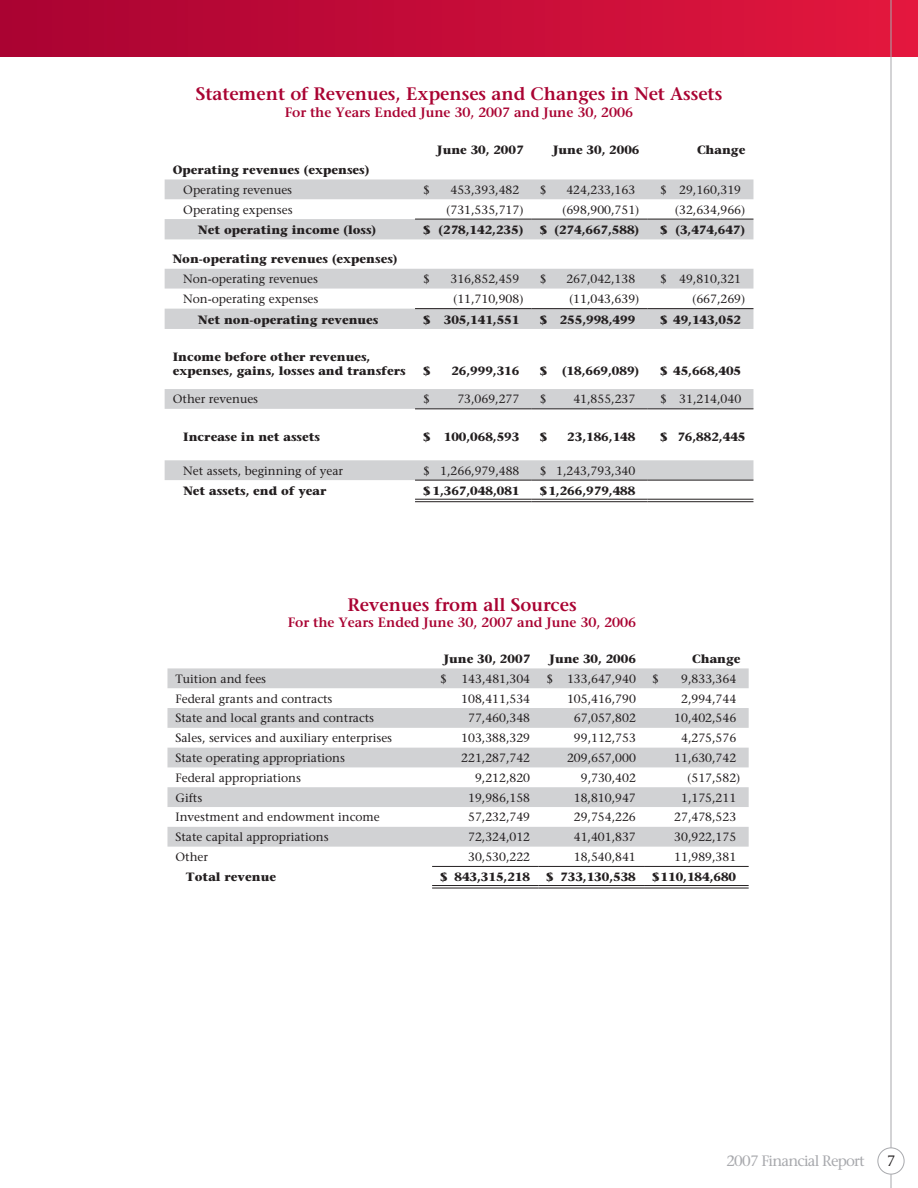
<style>
.page{position:relative;width:918px;height:1188px;background:#fff}
.page>*{position:absolute;margin:0;border:0;box-sizing:border-box;transform-origin:0 0}
.t1{font:600 18px "Stone Serif";letter-spacing:-.005em;color:#a90332}
.t2{font:15px "Stone Serif";letter-spacing:-.05em;color:#a8a9ad}
.t3{font:15px "Stone Serif";color:#231f20}
.t4{font:600 13.5px "Stone Serif";letter-spacing:-.005em;color:#a90332}
.t5{font:12px "Stone Serif";color:#231f20}
.t6{font:700 12px/13.5px "Stone Serif";color:#231f20}
</style>
<div class="page">
<svg style="left:165px;top:179px;width:588px;height:301px"></svg>
<svg style="left:165px;top:346px;width:588px;height:34px"></svg>
<hr style="left:415px;top:480px;width:117px;height:1px;background:#231f20">
<hr style="left:532px;top:480px;width:116px;height:1px;background:#231f20">
<hr style="left:648px;top:480px;width:105px;height:1px;background:#231f20">
<hr style="left:415px;top:499px;width:117px;height:1px;background:#231f20">
<hr style="left:415px;top:501px;width:117px;height:1px;background:#231f20">
<hr style="left:532px;top:499px;width:116px;height:1px;background:#231f20">
<hr style="left:532px;top:501px;width:116px;height:1px;background:#231f20">
<hr style="left:648px;top:499px;width:105px;height:1px;background:#231f20">
<hr style="left:648px;top:501px;width:105px;height:1px;background:#231f20">
<hr style="left:415px;top:219px;width:117px;height:1px;background:#231f20">
<hr style="left:532px;top:219px;width:116px;height:1px;background:#231f20">
<hr style="left:648px;top:219px;width:105px;height:1px;background:#231f20">
<hr style="left:415px;top:308px;width:117px;height:1px;background:#231f20">
<hr style="left:532px;top:308px;width:116px;height:1px;background:#231f20">
<hr style="left:648px;top:308px;width:105px;height:1px;background:#231f20">
<hr style="left:415px;top:408px;width:117px;height:1px;background:#231f20">
<hr style="left:532px;top:408px;width:116px;height:1px;background:#231f20">
<hr style="left:648px;top:408px;width:105px;height:1px;background:#231f20">
<svg style="left:167px;top:668px;width:582px;height:179px;fill:#d1d2d4"></svg>
<hr style="left:432px;top:866px;width:106px;height:1px;background:#231f20">
<hr style="left:538px;top:866px;width:106px;height:1px;background:#231f20">
<hr style="left:644px;top:866px;width:105px;height:1px;background:#231f20">
<hr style="left:432px;top:885px;width:106px;height:1px;background:#231f20">
<hr style="left:432px;top:888px;width:106px;height:1px;background:#231f20">
<hr style="left:538px;top:885px;width:106px;height:1px;background:#231f20">
<hr style="left:538px;top:888px;width:106px;height:1px;background:#231f20">
<hr style="left:644px;top:885px;width:105px;height:1px;background:#231f20">
<hr style="left:644px;top:888px;width:105px;height:1px;background:#231f20">
<div style="left:0;top:0;width:918px;height:56px;background:linear-gradient(to right,#a90232,#e3183f)"></div>
<hr style="left:891px;top:0;width:1px;height:1188px;background:#a8a9ad">
<div style="left:878px;top:1148px;width:26px;height:26px;background:#fff;border-radius:50%"></div>
<div style="left:878px;top:1148px;width:26px;height:26px;border:1px solid #a8a9ad;border-radius:50%"></div>
<h1 class="t1" style="left:196px;top:83px;width:528px">Statement of Revenues, Expenses and Changes in Net Assets</h1>
<p class="t4" style="left:285px;top:104px;width:350px">For the Years Ended June 30, 2007 and June 30, 2006</p>
<p class="t6" style="left:437px;top:143px;width:88px">June 30, 2007</p>
<p class="t6" style="left:553px;top:143px;width:88px">June 30, 2006</p>
<p class="t6" style="left:697px;top:143px;width:50px">Change</p>
<p class="t6" style="left:173px;top:163px;width:198px">Operating revenues (expenses)</p>
<p class="t5" style="left:183px;top:183px;width:110px">Operating revenues</p>
<p class="t5" style="left:423px;top:183px;width:8px">$</p>
<p class="t5" style="left:450px;top:183px;width:70px">453,393,482</p>
<p class="t5" style="left:540px;top:183px;width:8px">$</p>
<p class="t5" style="left:566px;top:183px;width:70px">424,233,163</p>
<p class="t5" style="left:660px;top:183px;width:82px">$ 29,160,319</p>
<p class="t5" style="left:183px;top:202px;width:111px">Operating expenses</p>
<p class="t5" style="left:446px;top:202px;width:79px">(731,535,717)</p>
<p class="t5" style="left:562px;top:202px;width:79px">(698,900,751)</p>
<p class="t5" style="left:675px;top:202px;width:72px">(32,634,966)</p>
<p class="t6" style="left:198px;top:223px;width:180px">Net operating income (loss)</p>
<p class="t6" style="left:423px;top:223px;width:102px">$ (278,142,235)</p>
<p class="t6" style="left:540px;top:223px;width:101px">$ (274,667,588)</p>
<p class="t6" style="left:660px;top:223px;width:87px">$ (3,474,647)</p>
<p class="t6" style="left:173px;top:252px;width:227px">Non-operating revenues (expenses)</p>
<p class="t5" style="left:183px;top:272px;width:136px">Non-operating revenues</p>
<p class="t5" style="left:423px;top:272px;width:8px">$</p>
<p class="t5" style="left:451px;top:272px;width:70px">316,852,459</p>
<p class="t5" style="left:540px;top:272px;width:8px">$</p>
<p class="t5" style="left:566px;top:272px;width:70px">267,042,138</p>
<p class="t5" style="left:660px;top:272px;width:82px">$ 49,810,321</p>
<p class="t5" style="left:183px;top:292px;width:137px">Non-operating expenses</p>
<p class="t5" style="left:453px;top:292px;width:72px">(11,710,908)</p>
<p class="t5" style="left:569px;top:292px;width:72px">(11,043,639)</p>
<p class="t5" style="left:692px;top:292px;width:55px">(667,269)</p>
<p class="t6" style="left:198px;top:313px;width:182px">Net non-operating revenues</p>
<p class="t6" style="left:423px;top:313px;width:98px">$ 305,141,551</p>
<p class="t6" style="left:540px;top:313px;width:97px">$ 255,998,499</p>
<p class="t6" style="left:660px;top:313px;width:82px">$ 49,143,052</p>
<p class="t6" style="left:173px;top:350px;width:234px">Income before other revenues, expenses, gains, losses and transfers</p>
<p class="t6" style="left:423px;top:364px;width:9px">$</p>
<p class="t6" style="left:451px;top:364px;width:70px">26,999,316</p>
<p class="t6" style="left:540px;top:364px;width:101px">$ (18,669,089)</p>
<p class="t6" style="left:660px;top:364px;width:82px">$ 45,668,405</p>
<p class="t5" style="left:173px;top:392px;width:87px">Other revenues</p>
<p class="t5" style="left:423px;top:392px;width:8px">$</p>
<p class="t5" style="left:457px;top:392px;width:63px">73,069,277</p>
<p class="t5" style="left:540px;top:392px;width:8px">$</p>
<p class="t5" style="left:573px;top:392px;width:63px">41,855,237</p>
<p class="t5" style="left:660px;top:392px;width:82px">$ 31,214,040</p>
<p class="t6" style="left:183px;top:430px;width:138px">Increase in net assets</p>
<p class="t6" style="left:423px;top:430px;width:98px">$ 100,068,593</p>
<p class="t6" style="left:540px;top:430px;width:9px">$</p>
<p class="t6" style="left:567px;top:430px;width:70px">23,186,148</p>
<p class="t6" style="left:660px;top:430px;width:87px">$ 76,882,445</p>
<p class="t5" style="left:183px;top:463px;width:161px">Net assets, beginning of year</p>
<p class="t5" style="left:423px;top:463px;width:98px">$ 1,266,979,488</p>
<p class="t5" style="left:540px;top:463px;width:97px">$ 1,243,793,340</p>
<p class="t6" style="left:183px;top:484px;width:145px">Net assets, end of year</p>
<p class="t6" style="left:423px;top:484px;width:98px">$1,367,048,081</p>
<p class="t6" style="left:540px;top:484px;width:97px">$1,266,979,488</p>
<h1 class="t1" style="left:347px;top:594px;width:231px">Revenues from all Sources</h1>
<p class="t4" style="left:288px;top:615px;width:350px">For the Years Ended June 30, 2007 and June 30, 2006</p>
<p class="t6" style="left:444px;top:652px;width:88px">June 30, 2007</p>
<p class="t6" style="left:550px;top:652px;width:88px">June 30, 2006</p>
<p class="t6" style="left:692px;top:652px;width:50px">Change</p>
<p class="t5" style="left:176px;top:672px;width:92px">Tuition and fees</p>
<p class="t5" style="left:440px;top:672px;width:91px">$ 143,481,304</p>
<p class="t5" style="left:546px;top:672px;width:91px">$ 133,647,940</p>
<p class="t5" style="left:652px;top:672px;width:8px">$</p>
<p class="t5" style="left:681px;top:672px;width:57px">9,833,364</p>
<p class="t5" style="left:176px;top:691px;width:158px">Federal grants and contracts</p>
<p class="t5" style="left:461px;top:691px;width:70px">108,411,534</p>
<p class="t5" style="left:567px;top:691px;width:70px">105,416,790</p>
<p class="t5" style="left:681px;top:691px;width:57px">2,994,744</p>
<p class="t5" style="left:176px;top:711px;width:200px">State and local grants and contracts</p>
<p class="t5" style="left:468px;top:711px;width:63px">77,460,348</p>
<p class="t5" style="left:574px;top:711px;width:63px">67,057,802</p>
<p class="t5" style="left:674px;top:711px;width:63px">10,402,546</p>
<p class="t5" style="left:176px;top:731px;width:218px">Sales, services and auxiliary enterprises</p>
<p class="t5" style="left:461px;top:731px;width:70px">103,388,329</p>
<p class="t5" style="left:574px;top:731px;width:63px">99,112,753</p>
<p class="t5" style="left:681px;top:731px;width:57px">4,275,576</p>
<p class="t5" style="left:176px;top:751px;width:171px">State operating appropriations</p>
<p class="t5" style="left:461px;top:751px;width:70px">221,287,742</p>
<p class="t5" style="left:567px;top:751px;width:70px">209,657,000</p>
<p class="t5" style="left:674px;top:751px;width:63px">11,630,742</p>
<p class="t5" style="left:176px;top:771px;width:127px">Federal appropriations</p>
<p class="t5" style="left:475px;top:771px;width:57px">9,212,820</p>
<p class="t5" style="left:581px;top:771px;width:57px">9,730,402</p>
<p class="t5" style="left:687px;top:771px;width:55px">(517,582)</p>
<p class="t5" style="left:176px;top:790px;width:28px">Gifts</p>
<p class="t5" style="left:468px;top:790px;width:63px">19,986,158</p>
<p class="t5" style="left:574px;top:790px;width:63px">18,810,947</p>
<p class="t5" style="left:681px;top:790px;width:57px">1,175,211</p>
<p class="t5" style="left:175px;top:810px;width:206px">Investment and endowment income</p>
<p class="t5" style="left:468px;top:810px;width:63px">57,232,749</p>
<p class="t5" style="left:574px;top:810px;width:63px">29,754,226</p>
<p class="t5" style="left:674px;top:810px;width:63px">27,478,523</p>
<p class="t5" style="left:175px;top:830px;width:155px">State capital appropriations</p>
<p class="t5" style="left:468px;top:830px;width:63px">72,324,012</p>
<p class="t5" style="left:574px;top:830px;width:63px">41,401,837</p>
<p class="t5" style="left:674px;top:830px;width:63px">30,922,175</p>
<p class="t5" style="left:175px;top:850px;width:34px">Other</p>
<p class="t5" style="left:468px;top:850px;width:63px">30,530,222</p>
<p class="t5" style="left:574px;top:850px;width:63px">18,540,841</p>
<p class="t5" style="left:674px;top:850px;width:63px">11,989,381</p>
<p class="t6" style="left:186px;top:870px;width:92px">Total revenue</p>
<p class="t6" style="left:440px;top:870px;width:91px">$ 843,315,218</p>
<p class="t6" style="left:546px;top:870px;width:91px">$ 733,130,538</p>
<p class="t6" style="left:652px;top:870px;width:86px">$110,184,680</p>
<p class="t2" style="left:726px;top:1152px;width:140px">2007 Financial Report</p>
<p class="t3" style="left:887px;top:1152px;width:10px">7</p>
</div>
